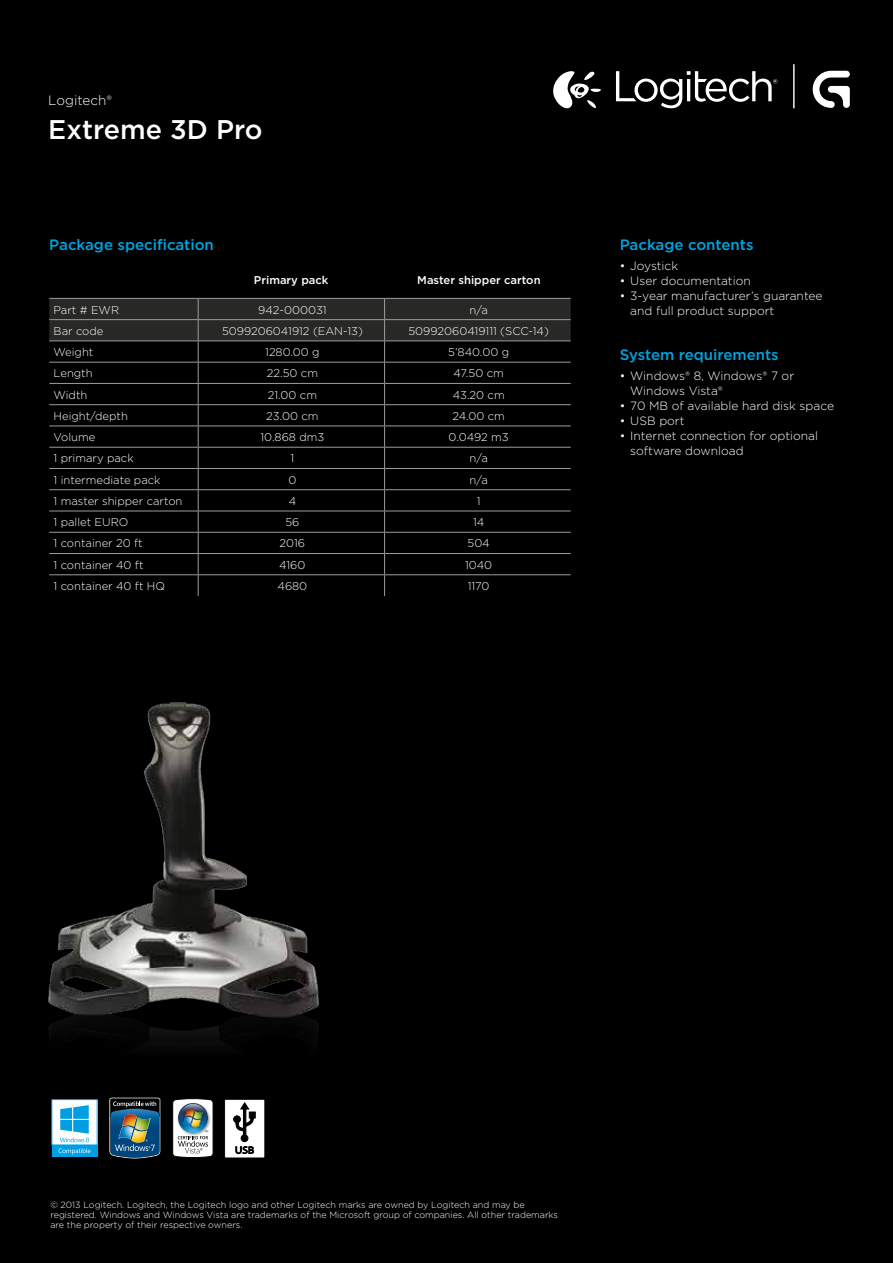
<style>
.page{position:relative;width:893px;height:1263px;background:#000}
.page>*{position:absolute;margin:0;border:0;box-sizing:border-box;transform-origin:0 0}
.t1{font:500 27px "Gotham";color:#fff}
.t2{font:500 15px "Gotham";color:#00a4df}
.t3{font:300 13.5px "Gotham";color:#fff}
.t4{font:300 12px/15px "Gotham";color:#fff}
.t5{font:300 11.25px "Gotham";color:#fff}
.t6{font:500 11.25px "Gotham";color:#fff}
.t7{font:300 9px/10.1px "Gotham";color:#fff}
</style>
<div class="page">
<svg style="left:49px;top:298px;width:522px;height:298px;background:#0c0c0c"></svg>
<p class="t3" style="left:48px;top:92px;width:65px">Logitech®</p>
<h1 class="t1" style="left:48px;top:112px;width:216px">Extreme 3D Pro</h1>
<h2 class="t2" style="left:49px;top:235px;width:166px">Package specification</h2>
<h2 class="t2" style="left:620px;top:235px;width:135px">Package contents</h2>
<p class="t4" style="left:620px;top:258px;width:60px">• Joystick</p>
<p class="t4" style="left:620px;top:273px;width:133px">• User documentation</p>
<p class="t4" style="left:630px;top:288px;width:194px;text-indent:-10px">• 3-year manufacturer’s guarantee and full product support</p>
<h2 class="t2" style="left:620px;top:345px;width:161px">System requirements</h2>
<p class="t4" style="left:630px;top:368px;width:165px;text-indent:-10px">• Windows® 8, Windows® 7 or<br>Windows Vista®</p>
<p class="t4" style="left:620px;top:398px;width:216px">• 70 MB of available hard disk space</p>
<p class="t4" style="left:620px;top:413px;width:66px">• USB port</p>
<p class="t4" style="left:630px;top:428px;width:189px;text-indent:-10px">• Internet connection for optional software download</p>
<p class="t6" style="left:254px;top:272px;width:76px">Primary pack</p>
<p class="t6" style="left:417px;top:272px;width:125px">Master shipper carton</p>
<p class="t5" style="left:54px;top:302px;width:67px">Part # EWR</p>
<p class="t5" style="left:258px;top:302px;width:70px">942-000031</p>
<p class="t5" style="left:470px;top:302px;width:20px">n/a</p>
<p class="t5" style="left:54px;top:324px;width:51px">Bar code</p>
<p class="t5" style="left:222px;top:324px;width:142px">5099206041912 (EAN-13)</p>
<p class="t5" style="left:408px;top:324px;width:142px">50992060419111 (SCC-14)</p>
<p class="t5" style="left:54px;top:345px;width:41px">Weight</p>
<p class="t5" style="left:265px;top:345px;width:56px">1280.00 g</p>
<p class="t5" style="left:448px;top:345px;width:62px">5’840.00 g</p>
<p class="t5" style="left:54px;top:366px;width:41px">Length</p>
<p class="t5" style="left:267px;top:366px;width:53px">22.50 cm</p>
<p class="t5" style="left:453px;top:366px;width:52px">47.50 cm</p>
<p class="t5" style="left:54px;top:387px;width:35px">Width</p>
<p class="t5" style="left:268px;top:387px;width:51px">21.00 cm</p>
<p class="t5" style="left:453px;top:387px;width:54px">43.20 cm</p>
<p class="t5" style="left:54px;top:409px;width:76px">Height/depth</p>
<p class="t5" style="left:266px;top:409px;width:54px">23.00 cm</p>
<p class="t5" style="left:452px;top:409px;width:54px">24.00 cm</p>
<p class="t5" style="left:54px;top:430px;width:43px">Volume</p>
<p class="t5" style="left:260px;top:430px;width:65px">10.868 dm3</p>
<p class="t5" style="left:449px;top:430px;width:62px">0.0492 m3</p>
<p class="t5" style="left:54px;top:451px;width:82px">1 primary pack</p>
<p class="t5" style="left:291px;top:451px;width:5px">1</p>
<p class="t5" style="left:470px;top:451px;width:20px">n/a</p>
<p class="t5" style="left:54px;top:472px;width:109px">1 intermediate pack</p>
<p class="t5" style="left:288px;top:472px;width:9px">0</p>
<p class="t5" style="left:470px;top:472px;width:20px">n/a</p>
<p class="t5" style="left:54px;top:494px;width:130px">1 master shipper carton</p>
<p class="t5" style="left:289px;top:494px;width:9px">4</p>
<p class="t5" style="left:477px;top:494px;width:5px">1</p>
<p class="t5" style="left:54px;top:515px;width:76px">1 pallet EURO</p>
<p class="t5" style="left:285px;top:515px;width:16px">56</p>
<p class="t5" style="left:473px;top:515px;width:13px">14</p>
<p class="t5" style="left:54px;top:536px;width:91px">1 container 20 ft</p>
<p class="t5" style="left:280px;top:536px;width:27px">2016</p>
<p class="t5" style="left:467px;top:536px;width:24px">504</p>
<p class="t5" style="left:54px;top:558px;width:91px">1 container 40 ft</p>
<p class="t5" style="left:279px;top:558px;width:28px">4160</p>
<p class="t5" style="left:465px;top:558px;width:29px">1040</p>
<p class="t5" style="left:54px;top:579px;width:113px">1 container 40 ft HQ</p>
<p class="t5" style="left:278px;top:579px;width:31px">4680</p>
<p class="t5" style="left:468px;top:579px;width:23px">1170</p>
<p class="t7" style="left:50px;top:1200px;width:509px">© 2013 Logitech. Logitech, the Logitech logo and other Logitech marks are owned by Logitech and may be registered. Windows and Windows Vista are trademarks of the Microsoft group of companies. All other trademarks are the property of their respective owners.</p>
</div>
